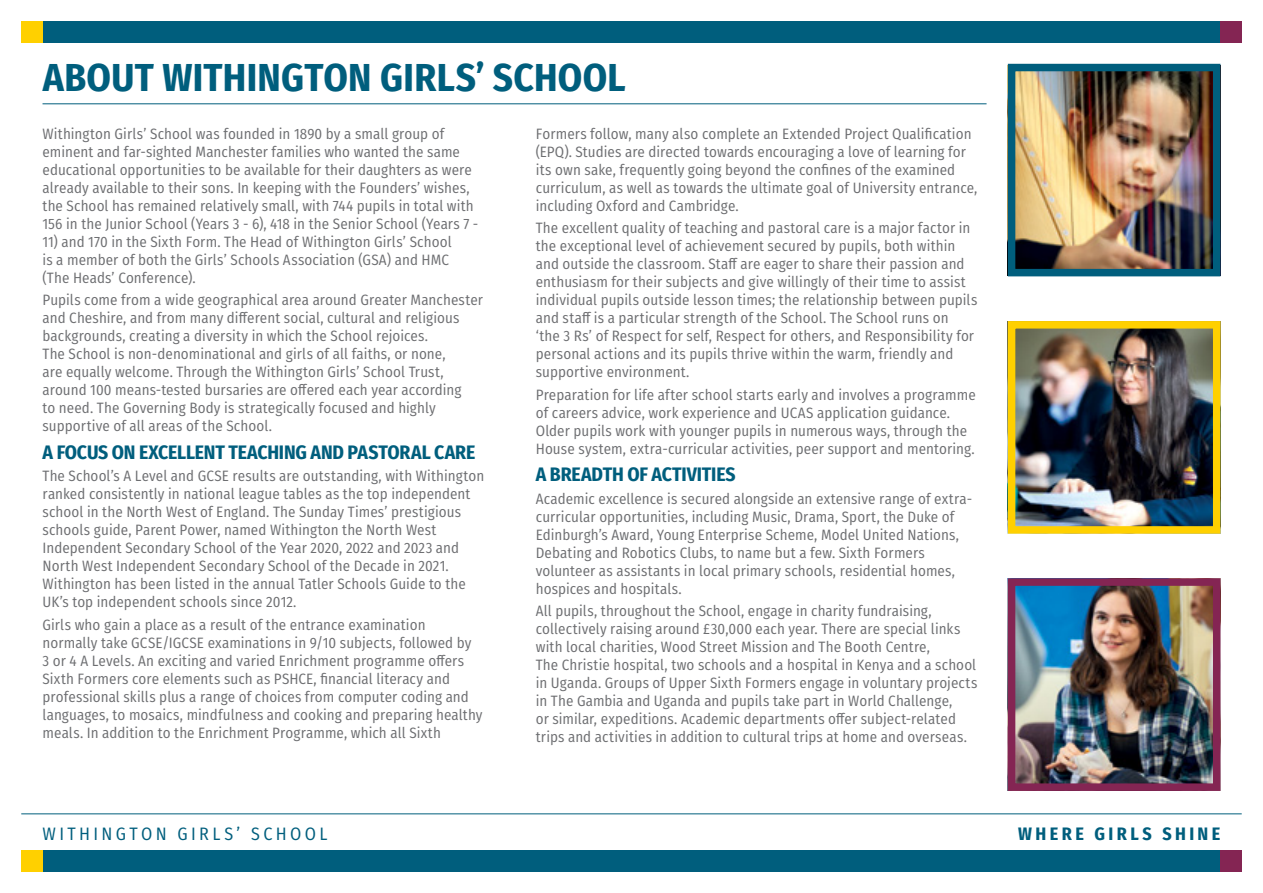
<style>
.page{position:relative;width:1263px;height:893px;background:#fff}
.page>*{position:absolute;margin:0;border:0;box-sizing:border-box;transform-origin:0 0}
.t1{font:700 39px "Fira Sans Condensed";letter-spacing:.005em;color:#005e7d}
.t2{font:700 19.5px "Fira Sans Condensed";letter-spacing:-.01em;color:#005e7d}
.t3{font:18px "Fira Sans Condensed";letter-spacing:.185em;color:#005e7d}
.t4{font:700 18px "Fira Sans Condensed";letter-spacing:.19em;color:#005e7d}
.t5{font:15px/18px "Fira Sans Condensed";letter-spacing:.005em;color:#6d6e71}
</style>
<div class="page">
<div style="left:21px;top:850px;width:1221px;height:22px;background:#005e7d"></div>
<div style="left:21px;top:850px;width:22px;height:22px;background:#ffd000"></div>
<div style="left:1220px;top:850px;width:22px;height:22px;background:#842553"></div>
<hr style="left:21px;top:813px;width:1221px;height:1px;background:#005e7d">
<div style="left:21px;top:21px;width:1221px;height:22px;background:#005e7d"></div>
<div style="left:21px;top:21px;width:22px;height:22px;background:#ffd000"></div>
<div style="left:1220px;top:21px;width:22px;height:22px;background:#842553"></div>
<img style="left:1017px;top:587px;width:194px;height:195px">
<div style="left:1008px;top:578px;width:212px;height:213px;border:8px solid #842553"></div>
<hr style="left:43px;top:103px;width:943px;height:1px;background:#005e7d">
<img style="left:1017px;top:73px;width:194px;height:194px">
<div style="left:1008px;top:64px;width:212px;height:212px;border:8px solid #005e7d"></div>
<img style="left:1017px;top:330px;width:194px;height:195px">
<div style="left:1008px;top:321px;width:212px;height:213px;border:8px solid #ffd000"></div>
<h1 class="t1" style="left:43px;top:45px;width:584px">ABOUT WITHINGTON GIRLS’ SCHOOL</h1>
<p class="t5" style="left:43px;top:125px;width:437px">Withington Girls’ School was founded in 1890 by a small group of eminent and far-sighted Manchester families who wanted the same educational opportunities to be available for their daughters as were already available to their sons. In keeping with the Founders’ wishes, the School has remained relatively small, with 744 pupils in total with 156 in the Junior School (Years 3 - 6), 418 in the Senior School (Years 7 -</p>
<p class="t5" style="left:43px;top:233px;width:411px">11) and 170 in the Sixth Form. The Head of Withington Girls’ School is a member of both the Girls’ Schools Association (GSA) and HMC (The Heads’ Conference).</p>
<p class="t5" style="left:43px;top:291px;width:442px">Pupils come from a wide geographical area around Greater Manchester and Cheshire, and from many different social, cultural and religious backgrounds, creating a diversity in which the School rejoices.<br>The School is non-denominational and girls of all faiths, or none,<br>are equally welcome. Through the Withington Girls’ School Trust, around 100 means-tested bursaries are offered each year according<br>to need. The Governing Body is strategically focused and highly supportive of all areas of the School.</p>
<h2 class="t2" style="left:43px;top:436px;width:434px">A FOCUS ON EXCELLENT TEACHING AND PASTORAL CARE</h2>
<p class="t5" style="left:43px;top:467px;width:443px">The School’s A Level and GCSE results are outstanding, with Withington ranked consistently in national league tables as the top independent school in the North West of England. The Sunday Times’ prestigious schools guide, Parent Power, named Withington the North West Independent Secondary School of the Year 2020, 2022 and 2023 and North West Independent Secondary School of the Decade in 2021.<br>Withington has been listed in the annual Tatler Schools Guide to the UK’s top independent schools since 2012.</p>
<p class="t5" style="left:43px;top:615px;width:442px">Girls who gain a place as a result of the entrance examination normally take GCSE/IGCSE examinations in 9/10 subjects, followed by<br>3 or 4 A Levels. An exciting and varied Enrichment programme offers Sixth Formers core elements such as PSHCE, financial literacy and professional skills plus a range of choices from computer coding and languages, to mosaics, mindfulness and cooking and preparing healthy meals. In addition to the Enrichment Programme, which all Sixth</p>
<p class="t5" style="left:536px;top:125px;width:443px">Formers follow, many also complete an Extended Project Qualification (EPQ). Studies are directed towards encouraging a love of learning for its own sake, frequently going beyond the confines of the examined curriculum, as well as towards the ultimate goal of University entrance, including Oxford and Cambridge.</p>
<p class="t5" style="left:536px;top:219px;width:443px">The excellent quality of teaching and pastoral care is a major factor in the exceptional level of achievement secured by pupils, both within and outside the classroom. Staff are eager to share their passion and enthusiasm for their subjects and give willingly of their time to assist individual pupils outside lesson times; the relationship between pupils and staff is a particular strength of the School. The School runs on<br>‘the 3 Rs’ of Respect for self, Respect for others, and Responsibility for personal actions and its pupils thrive within the warm, friendly and supportive environment.</p>
<p class="t5" style="left:536px;top:385px;width:441px">Preparation for life after school starts early and involves a programme of careers advice, work experience and UCAS application guidance.<br>Older pupils work with younger pupils in numerous ways, through the House system, extra-curricular activities, peer support and mentoring.</p>
<h2 class="t2" style="left:536px;top:458px;width:201px">A BREADTH OF ACTIVITIES</h2>
<p class="t5" style="left:536px;top:489px;width:438px">Academic excellence is secured alongside an extensive range of extra&shy;curricular opportunities, including Music, Drama, Sport, the Duke of Edinburgh’s Award, Young Enterprise Scheme, Model United Nations, Debating and Robotics Clubs, to name but a few. Sixth Formers volunteer as assistants in local primary schools, residential homes, hospices and hospitals.</p>
<p class="t5" style="left:536px;top:601px;width:443px">All pupils, throughout the School, engage in charity fundraising, collectively raising around £30,000 each year. There are special links with local charities, Wood Street Mission and The Booth Centre,<br>The Christie hospital, two schools and a hospital in Kenya and a school in Uganda. Groups of Upper Sixth Formers engage in voluntary projects in The Gambia and Uganda and pupils take part in World Challenge,<br>or similar, expeditions. Academic departments offer subject-related trips and activities in addition to cultural trips at home and overseas.</p>
<p class="t3" style="left:43px;top:820px;width:286px">WITHINGTON GIRLS’ SCHOOL</p>
<p class="t4" style="left:1018px;top:818px;width:204px">WHERE GIRLS SHINE</p>
</div>
